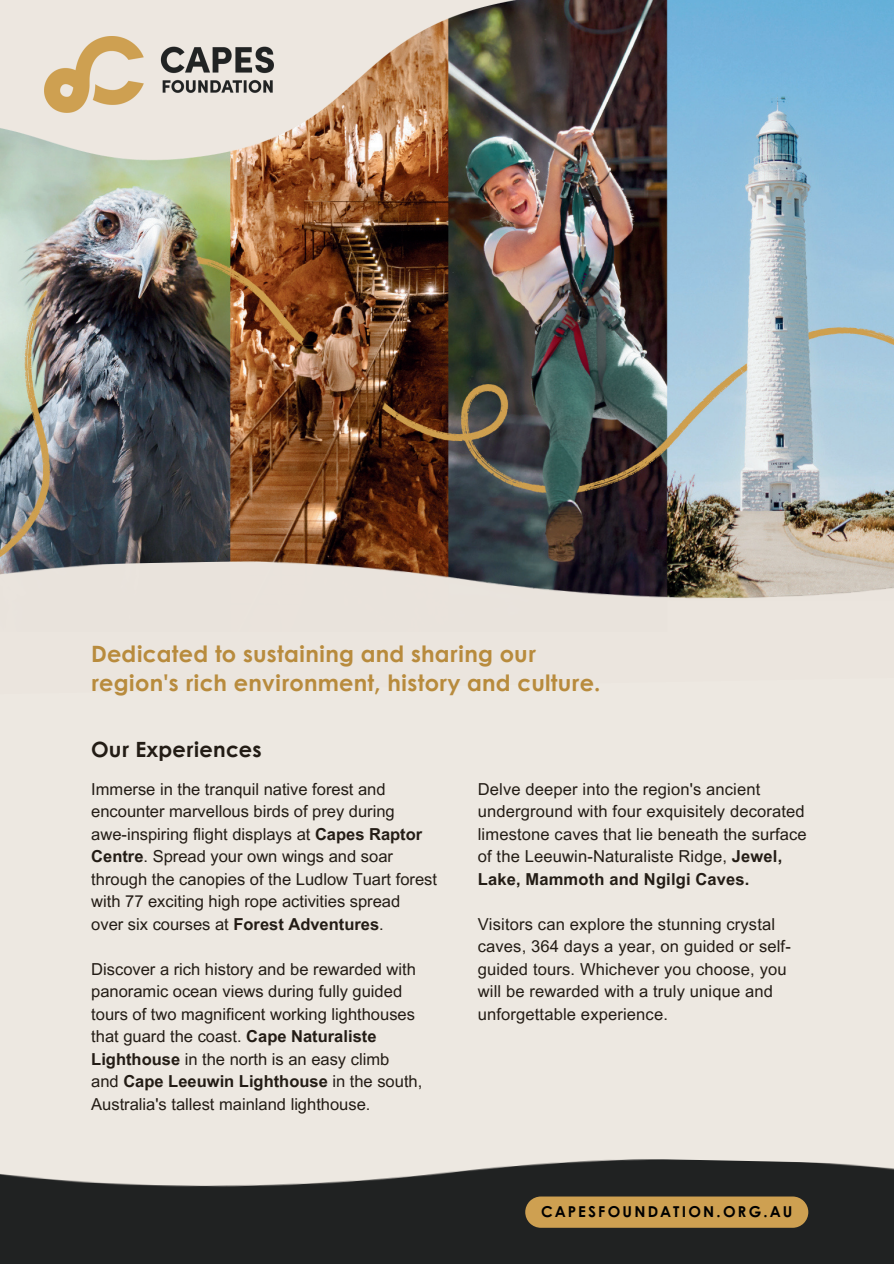
<style>
.page{position:relative;width:894px;height:1264px;background:#fff}
.page>*{position:absolute;margin:0;border:0;box-sizing:border-box;transform-origin:0 0}
.t1{font:700 22.5px/29.2px "Century Gothic";letter-spacing:.01em;color:#b88b3d}
.t2{font:700 21px "Century Gothic";letter-spacing:.01em;color:#231c15}
.t3{font:16.5px/22.5px "Arial MT Pro";color:#231c15}
.t4{font:700 15px "Century Gothic";letter-spacing:.15em;color:#000}
.s1{font-weight:700}
</style>
<div class="page">
<div style="left:0;top:0;width:893px;height:1263px;background:#ede8e1"></div>
<img style="left:0;top:0;width:893px;height:547px">
<img style="left:0;top:0;width:516px;height:214px">
<img style="left:45px;top:36px;width:228px;height:77px">
<img style="left:0;top:547px;width:893px;height:52px">
<img style="left:0;top:1159px;width:893px;height:104px">
<div style="left:525px;top:1196px;width:283px;height:31px;background:#cea051"></div>
<h1 class="t1" style="left:91px;top:638px;width:511px">Dedicated to sustaining and sharing our region's rich environment, history and culture.</h1>
<p class="t2" style="left:91px;top:735px;width:172px">Our Experiences</p>
<p class="t3" style="left:91px;top:778px;width:347px">Immerse in the tranquil native forest and encounter marvellous birds of prey during awe-inspiring flight displays at <span class="s1">Capes Raptor Centre</span>. Spread your own wings and soar through the canopies of the Ludlow Tuart forest with 77 exciting high rope activities spread<br>over six courses at <span class="s1">Forest Adventures</span>.</p>
<p class="t3" style="left:91px;top:958px;width:332px">Discover a rich history and be rewarded with panoramic ocean views during fully guided tours of two magnificent working lighthouses that guard the coast. <span class="s1">Cape Naturaliste Lighthouse</span> in the north is an easy climb<br>and <span class="s1">Cape Leeuwin Lighthouse</span> in the south, Australia's tallest mainland lighthouse.</p>
<p class="t3" style="left:477px;top:778px;width:330px">Delve deeper into the region's ancient underground with four exquisitely decorated limestone caves that lie beneath the surface of the Leeuwin-Naturaliste Ridge, <span class="s1">Jewel, Lake, Mammoth and Ngilgi Caves.</span></p>
<p class="t3" style="left:477px;top:913px;width:314px">Visitors can explore the stunning crystal caves, 364 days a year, on guided or self&shy;guided tours. Whichever you choose, you will be rewarded with a truly unique and unforgettable experience.</p>
<p class="t4" style="left:541px;top:1201px;width:252px">CAPESFOUNDATION.ORG.AU</p>
</div>
